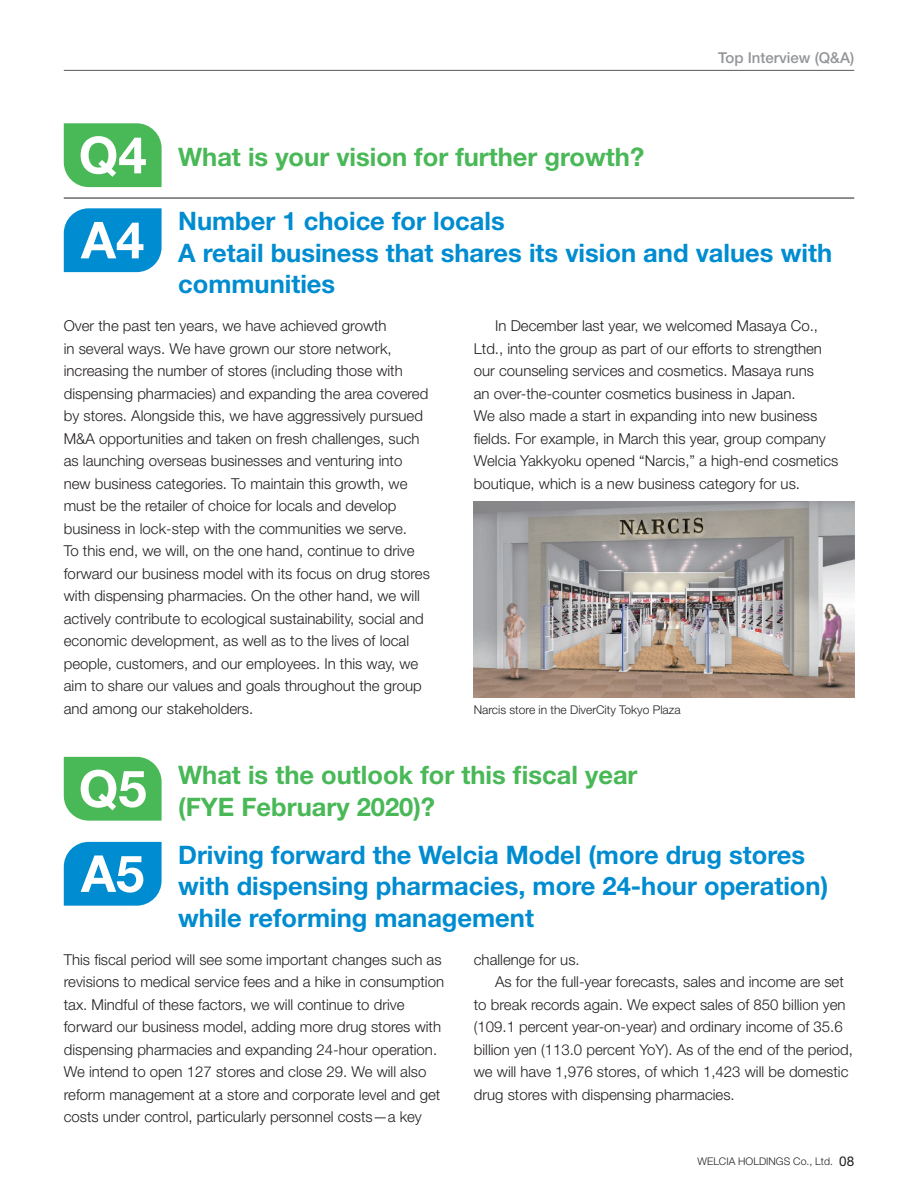
<style>
.page{position:relative;width:918px;height:1188px;background:#fff}
.page>*{position:absolute;margin:0;border:0;box-sizing:border-box;transform-origin:0 0}
.t1{font:700 51px "Helvetica Neue LT Std";color:#fff}
.t2{font:700 25.5px/31.5px "Helvetica Neue LT Std";color:#008cd0}
.t3{font:700 25.5px/31.5px "Helvetica Neue LT Std";color:#49b857}
.t4{font:300 15px/22.5px "Helvetica Neue LT Std";color:#231f20}
.t5{font:500 15px "Helvetica Neue LT Std";color:#939598}
.t6{font:300 12px "Helvetica Neue LT Std";color:#231f20}
.t7{font:300 10.5px "Helvetica Neue LT Std";color:#231f20}
.s1{font-weight:400;font-size:13.5px}
</style>
<div class="page">
<hr style="left:64px;top:70px;width:790px;height:1px;background:#57585a">
<div style="left:64px;top:123px;width:98px;height:64px;background:#49b857"></div>
<div style="left:64px;top:757px;width:98px;height:64px;background:#49b857"></div>
<div style="left:64px;top:208px;width:98px;height:64px;background:#008cd0"></div>
<div style="left:64px;top:842px;width:98px;height:64px;background:#008cd0"></div>
<img style="left:474px;top:502px;width:380px;height:195px">
<hr style="left:64px;top:198px;width:790px;height:1px;background:#231f20">
<h1 class="t1" style="left:79px;top:124px;width:70px">Q4</h1>
<h1 class="t1" style="left:81px;top:209px;width:65px">A4</h1>
<h2 class="t3" style="left:178px;top:141px;width:468px">What is your vision for further growth?</h2>
<p class="t5" style="left:718px;top:49px;width:137px">Top Interview (Q&amp;A)</p>
<h2 class="t2" style="left:178px;top:205px;width:655px">Number 1 choice for locals<br>A retail business that shares its vision and values with communities</h2>
<p class="t4" style="left:64px;top:314px;width:368px">Over the past ten years, we have achieved growth<br>in several ways. We have grown our store network, increasing the number of stores (including those with dispensing pharmacies) and expanding the area covered by stores. Alongside this, we have aggressively pursued M&amp;A opportunities and taken on fresh challenges, such as launching overseas businesses and venturing into new business categories. To maintain this growth, we must be the retailer of choice for locals and develop business in lock-step with the communities we serve.<br>To this end, we will, on the one hand, continue to drive forward our business model with its focus on drug stores with dispensing pharmacies. On the other hand, we will actively contribute to ecological sustainability, social and economic development, as well as to the lives of local people, customers, and our employees. In this way, we aim to share our values and goals throughout the group and among our stakeholders.</p>
<p class="t4" style="left:474px;top:314px;width:366px;text-indent:21px">In December last year, we welcomed Masaya Co., Ltd., into the group as part of our efforts to strengthen our counseling services and cosmetics. Masaya runs<br>an over-the-counter cosmetics business in Japan.<br>We also made a start in expanding into new business fields. For example, in March this year, group company Welcia Yakkyoku opened “Narcis,” a high-end cosmetics boutique, which is a new business category for us.</p>
<p class="t6" style="left:474px;top:703px;width:208px">Narcis store in the DiverCity Tokyo Plaza</p>
<h1 class="t1" style="left:79px;top:757px;width:70px">Q5</h1>
<h1 class="t1" style="left:81px;top:842px;width:65px">A5</h1>
<h2 class="t3" style="left:178px;top:759px;width:461px">What is the outlook for this fiscal year (FYE February 2020)?</h2>
<h2 class="t2" style="left:178px;top:838px;width:652px">Driving forward the Welcia Model (more drug stores with dispensing pharmacies, more 24-hour operation) while reforming management</h2>
<p class="t4" style="left:64px;top:948px;width:382px">This fiscal period will see some important changes such as revisions to medical service fees and a hike in consumption tax. Mindful of these factors, we will continue to drive forward our business model, adding more drug stores with dispensing pharmacies and expanding 24-hour operation.<br>We intend to open 127 stores and close 29. We will also reform management at a store and corporate level and get costs under control, particularly personnel costs—a key</p>
<p class="t4" style="left:474px;top:948px;width:107px">challenge for us.</p>
<p class="t4" style="left:495px;top:970px;width:350px">As for the full-year forecasts, sales and income are set</p>
<p class="t4" style="left:474px;top:993px;width:373px">to break records again. We expect sales of 850 billion yen</p>
<p class="t4" style="left:474px;top:1015px;width:370px">(109.1 percent year-on-year) and ordinary income of 35.6</p>
<p class="t4" style="left:474px;top:1038px;width:381px">billion yen (113.0 percent YoY). As of the end of the period,</p>
<p class="t4" style="left:474px;top:1060px;width:376px">we will have 1,976 stores, of which 1,423 will be domestic</p>
<p class="t4" style="left:474px;top:1083px;width:262px">drug stores with dispensing pharmacies.</p>
<p class="t7" style="left:698px;top:1155px;width:158px">WELCIA HOLDINGS Co., Ltd. <span class="s1">08</span></p>
</div>
